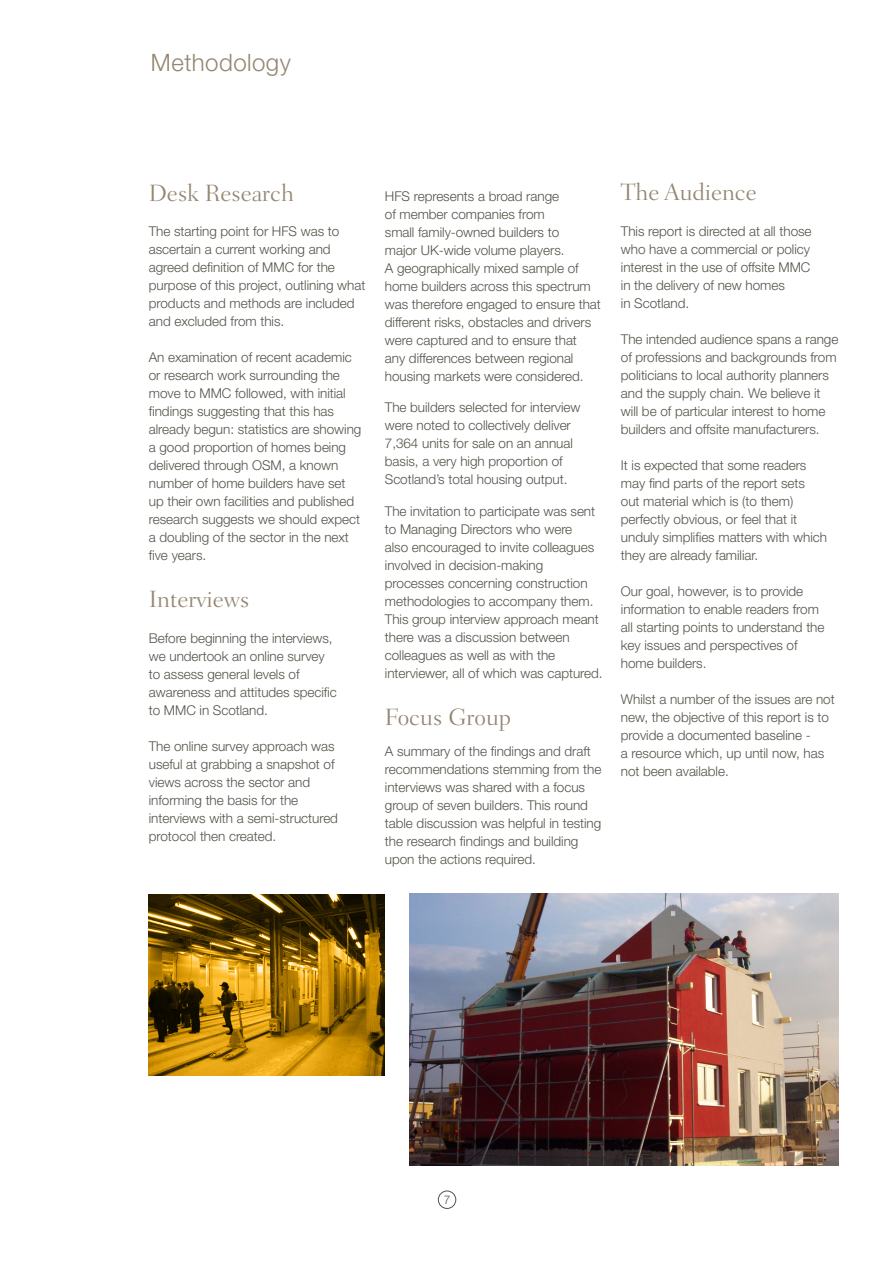
<style>
.page{position:relative;width:893px;height:1263px;background:#fff}
.page>*{position:absolute;margin:0;border:0;box-sizing:border-box;transform-origin:0 0}
.t1{font:300 24px "Fairfield LT Std";letter-spacing:-.005em;color:#948671}
.t2{font:300 24px "Helvetica Neue LT Std";letter-spacing:.02em;color:#948671}
.t3{font:300 13.5px/18px "Helvetica Neue LT Std";letter-spacing:-.005em;color:#54534a}
.t4{font:300 12px "Helvetica Neue LT Std";color:#54534a}
</style>
<div class="page">
<div style="left:438px;top:1191px;width:18px;height:18px;border:1px solid #54534a;border-radius:50%"></div>
<img style="left:409px;top:893px;width:430px;height:272px">
<img style="left:149px;top:894px;width:236px;height:182px">
<h1 class="t2" style="left:151px;top:48px;width:141px">Methodology</h1>
<h1 class="t1" style="left:149px;top:179px;width:147px">Desk Research</h1>
<p class="t3" style="left:149px;top:222px;width:218px">The starting point for HFS was to ascertain a current working and agreed definition of MMC for the purpose of this project, outlining what products and methods are included and excluded from this.</p>
<p class="t3" style="left:149px;top:348px;width:214px">An examination of recent academic or research work surrounding the move to MMC followed, with initial findings suggesting that this has already begun: statistics are showing a good proportion of homes being delivered through OSM, a known number of home builders have set up their own facilities and published research suggests we should expect a doubling of the sector in the next five years.</p>
<h1 class="t1" style="left:149px;top:585px;width:102px">Interviews</h1>
<p class="t3" style="left:149px;top:628px;width:190px">Before beginning the interviews, we undertook an online survey to assess general levels of awareness and attitudes specific to MMC in Scotland.</p>
<p class="t3" style="left:149px;top:736px;width:191px">The online survey approach was useful at grabbing a snapshot of views across the sector and informing the basis for the interviews with a semi-structured protocol then created.</p>
<p class="t3" style="left:385px;top:187px;width:217px">HFS represents a broad range<br>of member companies from<br>small family-owned builders to<br>major UK-wide volume players.<br>A geographically mixed sample of home builders across this spectrum was therefore engaged to ensure that different risks, obstacles and drivers were captured and to ensure that<br>any differences between regional housing markets were considered.</p>
<p class="t3" style="left:385px;top:398px;width:197px">The builders selected for interview were noted to collectively deliver 7,364 units for sale on an annual basis, a very high proportion of Scotland’s total housing output.</p>
<p class="t3" style="left:385px;top:502px;width:219px">The invitation to participate was sent to Managing Directors who were<br>also encouraged to invite colleagues involved in decision-making processes concerning construction methodologies to accompany them.<br>This group interview approach meant there was a discussion between colleagues as well as with the interviewer, all of which was captured.</p>
<h1 class="t1" style="left:385px;top:703px;width:128px">Focus Group</h1>
<p class="t3" style="left:385px;top:742px;width:218px">A summary of the findings and draft recommendations stemming from the interviews was shared with a focus group of seven builders. This round table discussion was helpful in testing the research findings and building upon the actions required.</p>
<h1 class="t1" style="left:621px;top:179px;width:138px">The Audience</h1>
<p class="t3" style="left:621px;top:222px;width:192px">This report is directed at all those who have a commercial or policy interest in the use of offsite MMC in the delivery of new homes<br>in Scotland.</p>
<p class="t3" style="left:621px;top:330px;width:219px">The intended audience spans a range of professions and backgrounds from politicians to local authority planners and the supply chain. We believe it will be of particular interest to home builders and offsite manufacturers.</p>
<p class="t3" style="left:621px;top:456px;width:208px">It is expected that some readers may find parts of the report sets<br>out material which is (to them) perfectly obvious, or feel that it unduly simplifies matters with which they are already familiar.</p>
<p class="t3" style="left:621px;top:582px;width:205px">Our goal, however, is to provide information to enable readers from all starting points to understand the key issues and perspectives of home builders.</p>
<p class="t3" style="left:621px;top:690px;width:215px">Whilst a number of the issues are not new, the objective of this report is to provide a documented baseline -<br>a resource which, up until now, has not been available.</p>
<p class="t4" style="left:444px;top:1192px;width:8px">7</p>
</div>
